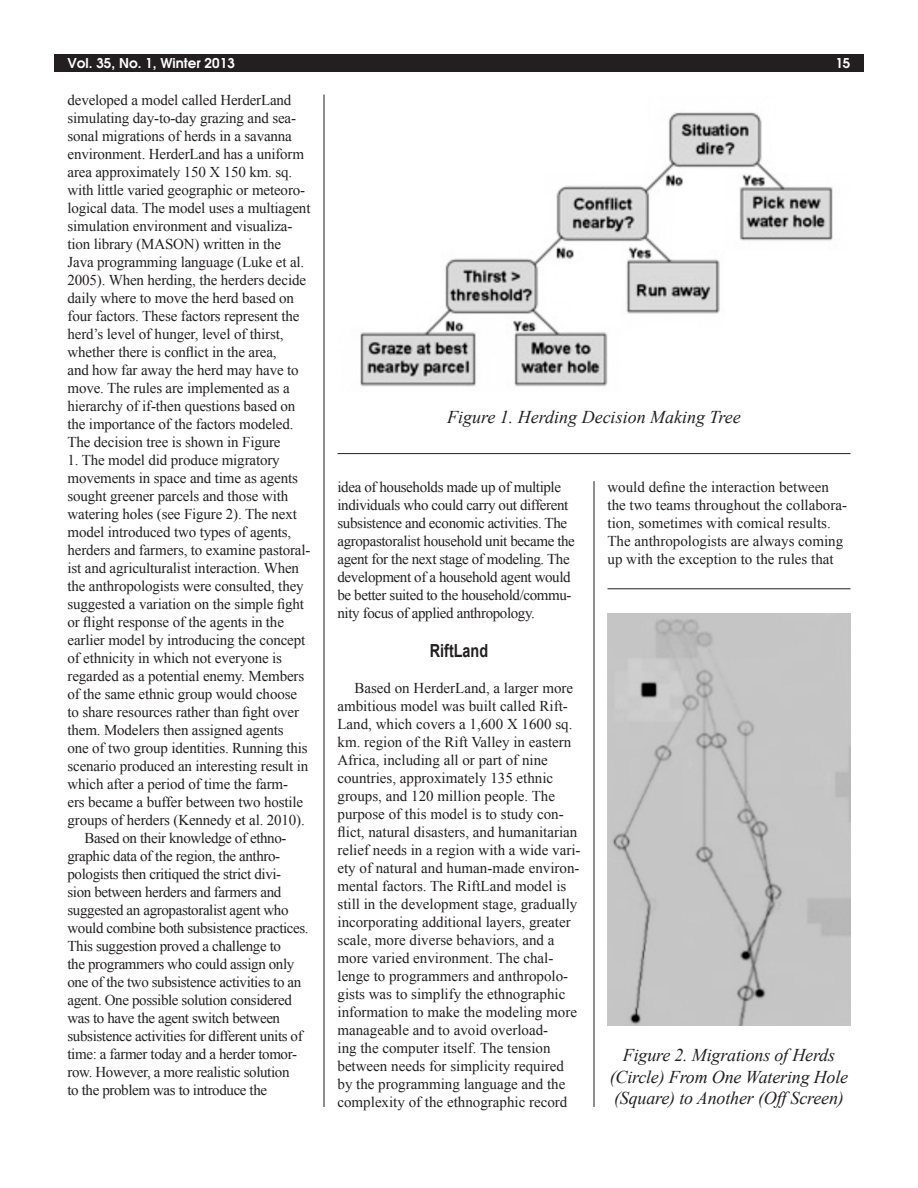
<style>
.page{position:relative;width:918px;height:1188px;background:#fff}
.page>*{position:absolute;margin:0;border:0;box-sizing:border-box;transform-origin:0 0}
.t1{font:italic 18px/21.6px "Times New Roman";letter-spacing:-.01em;color:#231f20;text-align:center}
.Subhead_1{font:700 18px "Arial";color:#231f20;scale:.8 1}
.Body_text{font:15px/18px "Times New Roman";letter-spacing:-.01em;color:#231f20}
.t2{font:600 13.5px "Avant Garde";color:#fff}
</style>
<div class="page">
<div style="left:54px;top:54px;width:810px;height:18px;background:#231f20"></div>
<img style="left:360px;top:112px;width:473px;height:275px">
<hr style="left:338px;top:453px;width:512px;height:1px;background:#231f20">
<img style="left:608px;top:613px;width:242px;height:413px">
<hr style="left:608px;top:589px;width:242px;height:1px;background:#231f20">
<hr style="left:324px;top:94px;width:1px;height:1013px;background:#231f20">
<hr style="left:594px;top:481px;width:1px;height:626px;background:#231f20">
<p class="t2" style="left:68px;top:54px;width:169px">Vol. 35, No. 1, Winter 2013</p>
<p class="t2" style="left:835px;top:54px;width:17px">15</p>
<p class="Body_text" style="left:68px;top:91px;width:245px">developed a model called HerderLand simulating day-to-day grazing and sea&shy;sonal migrations of herds in a savanna environment. HerderLand has a uniform area approximately 150 X 150 km. sq. with little varied geographic or meteoro&shy;logical data. The model uses a multiagent simulation environment and visualiza&shy;tion library (MASON) written in the Java programming language (Luke et al.<br>2005). When herding, the herders decide daily where to move the herd based on four factors. These factors represent the herd’s level of hunger, level of thirst, whether there is conflict in the area,<br>and how far away the herd may have to move. The rules are implemented as a hierarchy of if-then questions based on the importance of the factors modeled.<br>The decision tree is shown in Figure</p>
<p class="Body_text" style="left:68px;top:451px;width:244px">1. The model did produce migratory movements in space and time as agents sought greener parcels and those with watering holes (see Figure 2). The next model introduced two types of agents, herders and farmers, to examine pastoral&shy;ist and agriculturalist interaction. When the anthropologists were consulted, they suggested a variation on the simple fight or flight response of the agents in the earlier model by introducing the concept of ethnicity in which not everyone is regarded as a potential enemy. Members of the same ethnic group would choose to share resources rather than fight over them. Modelers then assigned agents<br>one of two group identities. Running this scenario produced an interesting result in which after a period of time the farm-<br>ers became a buffer between two hostile groups of herders (Kennedy et al. 2010).</p>
<p class="Body_text" style="left:68px;top:829px;width:243px;text-indent:17px">Based on their knowledge of ethno&shy;graphic data of the region, the anthro&shy;pologists then critiqued the strict divi&shy;sion between herders and farmers and suggested an agropastoralist agent who would combine both subsistence practices.<br>This suggestion proved a challenge to<br>the programmers who could assign only one of the two subsistence activities to an agent. One possible solution considered was to have the agent switch between subsistence activities for different units of time: a farmer today and a herder tomor&shy;row. However, a more realistic solution<br>to the problem was to introduce the</p>
<p class="t1" style="left:447px;top:406px;width:295px">Figure 1. Herding Decision Making Tree</p>
<p class="Body_text" style="left:608px;top:477px;width:241px">would define the interaction between the two teams throughout the collabora&shy;tion, sometimes with comical results.<br>The anthropologists are always coming up with the exception to the rules that</p>
<p class="Body_text" style="left:338px;top:477px;width:239px">idea of households made up of multiple individuals who could carry out different subsistence and economic activities. The agropastoralist household unit became the agent for the next stage of modeling. The development of a household agent would be better suited to the household/commu&shy;nity focus of applied anthropology.</p>
<p class="Subhead_1" style="left:430px;top:639px;width:74px">RiftLand</p>
<p class="Body_text" style="left:338px;top:679px;width:244px;text-indent:17px">Based on HerderLand, a larger more ambitious model was built called Rift-Land, which covers a 1,600 X 1600 sq. km. region of the Rift Valley in eastern Africa, including all or part of nine countries, approximately 135 ethnic groups, and 120 million people. The purpose of this model is to study con&shy;flict, natural disasters, and humanitarian relief needs in a region with a wide vari&shy;ety of natural and human-made environ&shy;mental factors. The RiftLand model is still in the development stage, gradually incorporating additional layers, greater scale, more diverse behaviors, and a more varied environment. The chal&shy;lenge to programmers and anthropolo&shy;gists was to simplify the ethnographic information to make the modeling more manageable and to avoid overload-<br>ing the computer itself. The tension between needs for simplicity required by the programming language and the complexity of the ethnographic record</p>
<p class="t1" style="left:610px;top:1044px;width:240px">Figure 2. Migrations of Herds (Circle) From One Watering Hole (Square) to Another (Off Screen)</p>
</div>
